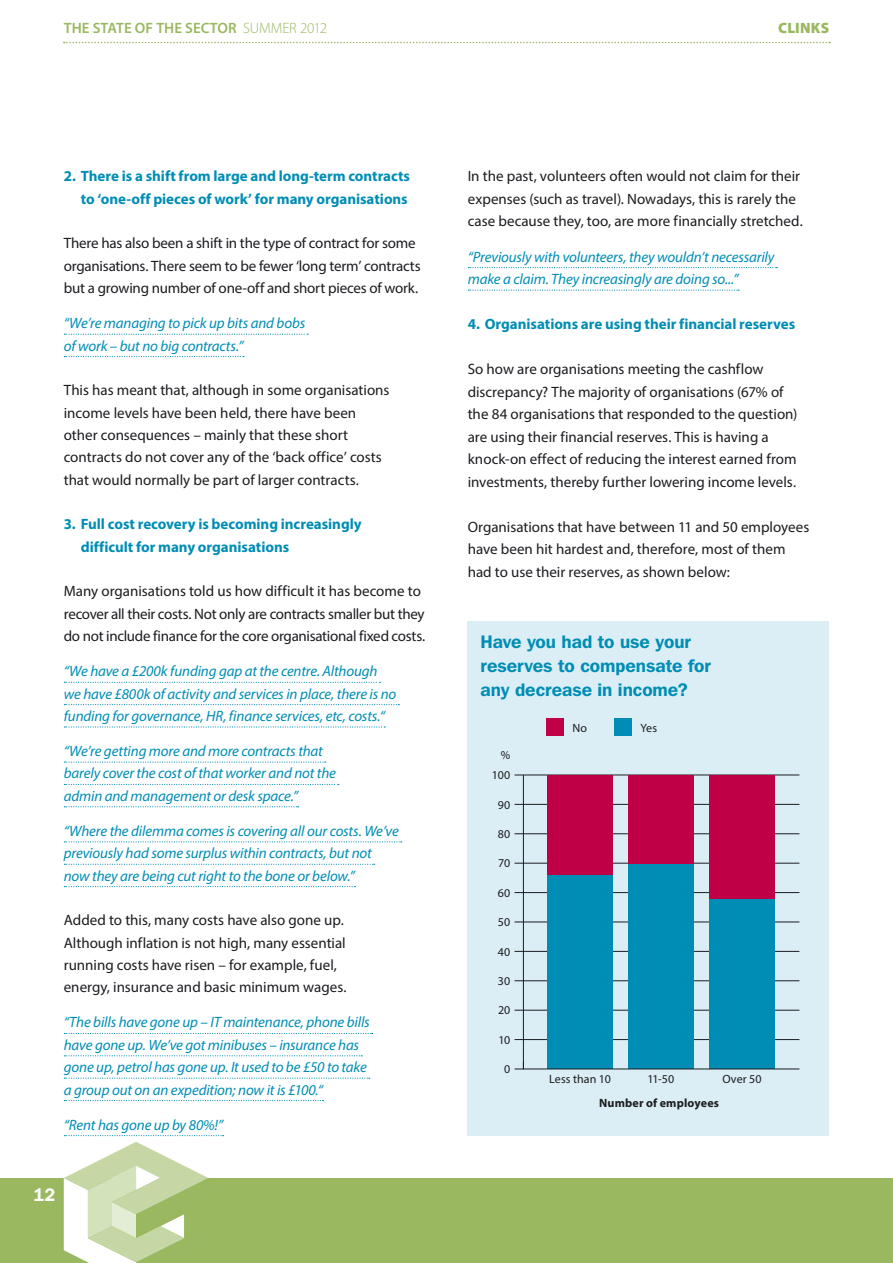
<style>
.page{position:relative;width:893px;height:1263px;background:#fff}
.page>*{position:absolute;margin:0;border:0;box-sizing:border-box;transform-origin:0 0}
.t1{font:600 18px/24px "Franklin Gothic IT Cby BT";color:#008db5}
.t2{font:600 18px "Franklin Gothic IT Cby BT";color:#fff}
.t3{font:15px/22.4px "Myriad Pro";color:#1b1c20}
.t4{font:italic 15px/22.4px "Myriad Pro";letter-spacing:-.01em;color:#008db5}
.t5{font:700 15px/22.4px "Myriad Pro";letter-spacing:-.005em;color:#008db5;text-align:right}
.t6{font:15px/22.4px "Myriad Pro";letter-spacing:-.02em;color:#1b1c20}
.t7{font:600 15px "Myriad Pro";letter-spacing:.005em;color:#99b85f}
.t8{font:900 15px "Myriad Pro";letter-spacing:.01em;color:#99b85f}
.t9{font:12px "Myriad Pro";letter-spacing:.005em;color:#1b1c20}
.t10{font:700 12px "Myriad Pro";letter-spacing:.015em;color:#1b1c20}
.s1{font-weight:300}
</style>
<div class="page">
<div style="left:0;top:1178px;width:893px;height:85px;background:#99b85f"></div>
<svg style="left:64px;top:1142px;width:144px;height:121px"></svg>
<svg style="left:64px;top:42px;width:766px;height:1px"></svg>
<div style="left:468px;top:621px;width:361px;height:514px;background:#dceef5"></div>
<svg style="left:64px;top:334px;width:244px;height:1px"></svg>
<svg style="left:64px;top:356px;width:180px;height:1px"></svg>
<svg style="left:64px;top:682px;width:316px;height:1px"></svg>
<svg style="left:64px;top:704px;width:335px;height:1px"></svg>
<svg style="left:64px;top:726px;width:321px;height:1px"></svg>
<svg style="left:64px;top:761px;width:262px;height:2px"></svg>
<svg style="left:64px;top:784px;width:275px;height:1px"></svg>
<svg style="left:64px;top:806px;width:235px;height:1px"></svg>
<svg style="left:64px;top:841px;width:338px;height:1px"></svg>
<svg style="left:64px;top:864px;width:311px;height:1px"></svg>
<svg style="left:64px;top:886px;width:291px;height:1px"></svg>
<svg style="left:64px;top:1033px;width:309px;height:1px"></svg>
<svg style="left:64px;top:1055px;width:298px;height:1px"></svg>
<svg style="left:64px;top:1077px;width:306px;height:2px"></svg>
<svg style="left:64px;top:1100px;width:259px;height:1px"></svg>
<svg style="left:64px;top:1135px;width:160px;height:1px"></svg>
<svg style="left:468px;top:267px;width:309px;height:1px"></svg>
<svg style="left:468px;top:290px;width:271px;height:1px"></svg>
<div style="left:547px;top:719px;width:17px;height:17px;background:#c00046"></div>
<div style="left:615px;top:719px;width:17px;height:17px;background:#008db5"></div>
<hr style="left:514px;top:1039px;width:285px;height:1px;background:#1b1c20">
<hr style="left:514px;top:980px;width:285px;height:1px;background:#1b1c20">
<hr style="left:514px;top:921px;width:285px;height:1px;background:#1b1c20">
<hr style="left:514px;top:863px;width:285px;height:1px;background:#1b1c20">
<hr style="left:514px;top:804px;width:285px;height:1px;background:#1b1c20">
<hr style="left:523px;top:775px;width:1px;height:294px;background:#1b1c20">
<hr style="left:514px;top:1010px;width:285px;height:1px;background:#1b1c20">
<hr style="left:514px;top:951px;width:285px;height:1px;background:#1b1c20">
<hr style="left:514px;top:892px;width:285px;height:1px;background:#1b1c20">
<hr style="left:514px;top:833px;width:285px;height:1px;background:#1b1c20">
<hr style="left:514px;top:775px;width:285px;height:1px;background:#1b1c20">
<div style="left:547px;top:875px;width:66px;height:194px;background:#008db5"></div>
<div style="left:628px;top:863px;width:66px;height:206px;background:#008db5"></div>
<div style="left:709px;top:898px;width:66px;height:171px;background:#008db5"></div>
<div style="left:547px;top:775px;width:66px;height:100px;background:#c00046"></div>
<div style="left:628px;top:775px;width:66px;height:88px;background:#c00046"></div>
<div style="left:709px;top:775px;width:66px;height:123px;background:#c00046"></div>
<hr style="left:514px;top:1068px;width:285px;height:1px;background:#1b1c20">
<p class="t7" style="left:64px;top:18px;width:265px">THE STATE OF THE SECTOR <span class="s1">SUMMER 2012</span></p>
<p class="t8" style="left:778px;top:17px;width:52px">CLINKS</p>
<p class="t5" style="left:64px;top:165px;width:348px">2. There is a shift from large and long-term contracts to ‘one-off pieces of work’ for many organisations</p>
<p class="t3" style="left:64px;top:232px;width:358px">There has also been a shift in the type of contract for some organisations. There seem to be fewer ‘long term’ contracts but a growing number of one-off and short pieces of work.</p>
<p class="t4" style="left:64px;top:312px;width:243px">“We’re managing to pick up bits and bobs of work – but no big contracts.”</p>
<p class="t3" style="left:64px;top:379px;width:327px">This has meant that, although in some organisations income levels have been held, there have been other consequences – mainly that these short contracts do not cover any of the ‘back office’ costs that would normally be part of larger contracts.</p>
<p class="t5" style="left:81px;top:513px;width:282px;text-align:left;text-indent:-17px">3. Full cost recovery is becoming increasingly difficult for many organisations</p>
<p class="t6" style="left:64px;top:580px;width:363px">Many organisations told us how difficult it has become to recover all their costs. Not only are contracts smaller but they do not include finance for the core organisational fixed costs.</p>
<p class="t4" style="left:64px;top:660px;width:334px">“We have a £200k funding gap at the centre. Although we have £800k of activity and services in place, there is no funding for governance, HR, finance services, etc, costs.“</p>
<p class="t4" style="left:64px;top:740px;width:274px">“We’re getting more and more contracts that barely cover the cost of that worker and not the admin and management or desk space.”</p>
<p class="t4" style="left:64px;top:819px;width:337px">“Where the dilemma comes is covering all our costs. We’ve previously had some surplus within contracts, but not now they are being cut right to the bone or below.”</p>
<p class="t3" style="left:64px;top:909px;width:284px">Added to this, many costs have also gone up.<br>Although inflation is not high, many essential running costs have risen – for example, fuel, energy, insurance and basic minimum wages.</p>
<p class="t4" style="left:64px;top:1011px;width:307px">“The bills have gone up – IT maintenance, phone bills have gone up. We’ve got minibuses – insurance has gone up, petrol has gone up. It used to be £50 to take a group out on an expedition; now it is £100.“</p>
<p class="t4" style="left:64px;top:1113px;width:161px">“Rent has gone up by 80%!”</p>
<p class="t2" style="left:33px;top:1183px;width:23px">12</p>
<p class="t3" style="left:468px;top:165px;width:337px">In the past, volunteers often would not claim for their expenses (such as travel). Nowadays, this is rarely the case because they, too, are more financially stretched.</p>
<p class="t4" style="left:468px;top:245px;width:308px">“Previously with volunteers, they wouldn’t necessarily make a claim. They increasingly are doing so...”</p>
<p class="t5" style="left:468px;top:312px;width:329px">4. Organisations are using their financial reserves</p>
<p class="t3" style="left:468px;top:358px;width:331px">So how are organisations meeting the cashflow discrepancy? The majority of organisations (67% of the 84 organisations that responded to the question) are using their financial reserves. This is having a knock-on effect of reducing the interest earned from investments, thereby further lowering income levels.</p>
<p class="t3" style="left:468px;top:515px;width:343px">Organisations that have between 11 and 50 employees have been hit hardest and, therefore, most of them had to use their reserves, as shown below:</p>
<p class="t1" style="left:480px;top:629px;width:232px">Have you had to use your reserves to compensate for any decrease in income?</p>
<p class="t9" style="left:501px;top:748px;width:11px">%</p>
<p class="t9" style="left:492px;top:768px;width:20px">100</p>
<p class="t9" style="left:498px;top:797px;width:14px">90</p>
<p class="t9" style="left:498px;top:826px;width:14px">80</p>
<p class="t9" style="left:498px;top:856px;width:14px">70</p>
<p class="t9" style="left:498px;top:885px;width:14px">60</p>
<p class="t9" style="left:498px;top:915px;width:14px">50</p>
<p class="t9" style="left:498px;top:944px;width:14px">40</p>
<p class="t9" style="left:498px;top:973px;width:14px">30</p>
<p class="t9" style="left:498px;top:1003px;width:14px">20</p>
<p class="t9" style="left:498px;top:1032px;width:13px">10</p>
<p class="t9" style="left:504px;top:1062px;width:8px">0</p>
<p class="t9" style="left:572px;top:720px;width:16px">No</p>
<p class="t9" style="left:640px;top:720px;width:18px">Yes</p>
<p class="t9" style="left:549px;top:1071px;width:63px">Less than 10</p>
<p class="t9" style="left:647px;top:1071px;width:28px">11-50</p>
<p class="t9" style="left:722px;top:1071px;width:41px">Over 50</p>
<p class="t10" style="left:599px;top:1095px;width:122px">Number of employees</p>
</div>
